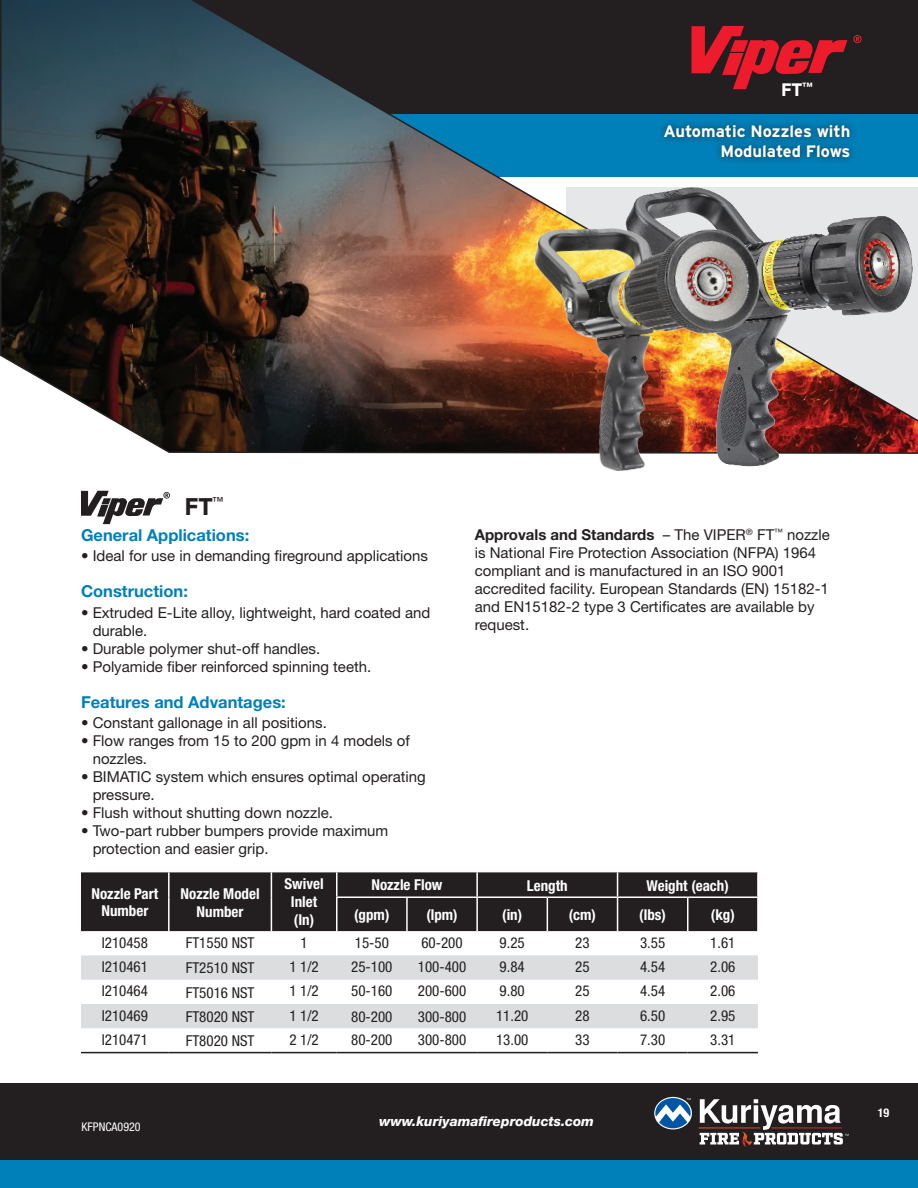
<style>
.page{position:relative;width:918px;height:1188px;background:#fff}
.page>*{position:absolute;margin:0;border:0;box-sizing:border-box;transform-origin:0 0}
.t1{font:900 24px "Avenir";color:#231f20}
.t2{font:900 18px "Avenir";color:#fff}
.t3{font:700 16.5px "Helvetica Neue";color:#0080b9}
.t4{font:700 16.5px/19.8px "Interstate";color:#fff;text-align:right}
.t5{font:15px/18px "Helvetica Neue";color:#231f20}
.t6{font:condensed 15px "Helvetica Neue";color:#231f20}
.t7{font:700 condensed 15px/18px "Helvetica Neue LT Std";color:#fff;text-align:center}
.t8{font:700 condensed 15px/16.5px "Helvetica Neue";color:#fff;text-align:center}
.t9{font:italic 800 13.5px "Helvetica Neue";color:#fff}
.t10{font:condensed 12px "Helvetica Neue";color:#fff}
.t11{font:700 condensed 12px "Helvetica Neue";color:#fff}
.s1{font-weight:700}
</style>
<div class="page">
<div style="left:0;top:1083px;width:918px;height:105px;background:#231f20"></div>
<svg style="left:654px;top:1097px;width:38px;height:32px"></svg>
<svg style="left:655px;top:1098px;width:36px;height:30px"></svg>
<svg style="left:699px;top:1099px;width:150px;height:48px"></svg>
<div style="left:0;top:1160px;width:918px;height:28px;background:#0080b9"></div>
<svg style="left:81px;top:955px;width:677px;height:73px;fill:#dcdddf"></svg>
<div style="left:81px;top:872px;width:676px;height:59px;background:#231f20"></div>
<hr style="left:271px;top:897px;width:1px;height:34px;background:#fff">
<hr style="left:336px;top:898px;width:2px;height:33px;background:#fff">
<hr style="left:406px;top:898px;width:2px;height:33px;background:#fff">
<hr style="left:476px;top:898px;width:2px;height:33px;background:#fff">
<hr style="left:617px;top:898px;width:1px;height:33px;background:#fff">
<hr style="left:687px;top:898px;width:1px;height:33px;background:#fff">
<hr style="left:168px;top:872px;width:2px;height:25px;background:#fff">
<hr style="left:168px;top:897px;width:2px;height:34px;background:#fff">
<hr style="left:547px;top:898px;width:1px;height:33px;background:#fff">
<hr style="left:477px;top:897px;width:70px;height:1px;background:#fff">
<hr style="left:547px;top:897px;width:71px;height:1px;background:#fff">
<hr style="left:618px;top:897px;width:70px;height:1px;background:#fff">
<hr style="left:336px;top:897px;width:71px;height:1px;background:#fff">
<hr style="left:407px;top:897px;width:70px;height:1px;background:#fff">
<hr style="left:688px;top:897px;width:71px;height:1px;background:#fff">
<hr style="left:81px;top:1052px;width:88px;height:1px;background:#231f20">
<hr style="left:169px;top:1052px;width:102px;height:1px;background:#231f20">
<hr style="left:271px;top:1052px;width:66px;height:1px;background:#231f20">
<hr style="left:337px;top:1052px;width:70px;height:1px;background:#231f20">
<hr style="left:407px;top:1052px;width:70px;height:1px;background:#231f20">
<hr style="left:477px;top:1052px;width:70px;height:1px;background:#231f20">
<hr style="left:547px;top:1052px;width:71px;height:1px;background:#231f20">
<hr style="left:618px;top:1052px;width:70px;height:1px;background:#231f20">
<hr style="left:688px;top:1052px;width:70px;height:1px;background:#231f20">
<svg style="left:1px;top:0;width:917px;height:454px;background:#414445"></svg>
<img style="left:614px;top:174px;width:304px;height:280px">
<img style="left:513px;top:209px;width:281px;height:262px">
<svg style="left:0;top:0;width:1px;height:357px"></svg>
<svg style="left:81px;top:491px;width:89px;height:33px"></svg>
<svg style="left:692px;top:26px;width:170px;height:63px;background:#771d24"></svg>
<p class="t2" style="left:781px;top:74px;width:33px">FT<sup>™</sup></p>
<p class="t4" style="left:663px;top:122px;width:189px">Automatic Nozzles with<br>Modulated Flows</p>
<h1 class="t1" style="left:184px;top:486px;width:41px">FT<sup>™</sup></h1>
<p class="t3" style="left:81px;top:525px;width:170px">General Applications:</p>
<p class="t5" style="left:81px;top:547px;width:349px">• Ideal for use in demanding fireground applications</p>
<p class="t3" style="left:81px;top:581px;width:108px">Construction:</p>
<p class="t5" style="left:93px;top:603px;width:339px;text-indent:-12px">• Extruded E-Lite alloy, lightweight, hard coated and durable.</p>
<p class="t5" style="left:81px;top:639px;width:241px">• Durable polymer shut-off handles.</p>
<p class="t5" style="left:81px;top:657px;width:292px">• Polyamide fiber reinforced spinning teeth.</p>
<p class="t3" style="left:81px;top:692px;width:206px">Features and Advantages:</p>
<p class="t5" style="left:81px;top:714px;width:247px">• Constant gallonage in all positions.</p>
<p class="t5" style="left:93px;top:732px;width:319px;text-indent:-12px">• Flow ranges from 15 to 200 gpm in 4 models of nozzles.</p>
<p class="t5" style="left:93px;top:768px;width:335px;text-indent:-12px">• BIMATIC system which ensures optimal operating pressure.</p>
<p class="t5" style="left:81px;top:804px;width:253px">• Flush without shutting down nozzle.</p>
<p class="t5" style="left:93px;top:822px;width:297px;text-indent:-12px">• Two-part rubber bumpers provide maximum protection and easier grip.</p>
<p class="t5" style="left:475px;top:525px;width:357px"><span class="s1">Approvals and Standards</span> – The VIPER<sup>®</sup> FT<sup>™</sup> nozzle is National Fire Protection Association (NFPA) 1964 compliant and is manufactured in an ISO 9001 accredited facility. European Standards (EN) 15182-1 and EN15182-2 type 3 Certificates are available by request.</p>
<p class="t8" style="left:92px;top:886px;width:68px">Nozzle Part<br>Number</p>
<p class="t8" style="left:181px;top:884px;width:81px;line-height:18px">Nozzle Model<br>Number</p>
<p class="t7" style="left:285px;top:875px;width:41px">Swivel<br>Inlet (In)</p>
<p class="t7" style="left:371px;top:876px;width:73px">Nozzle Flow</p>
<p class="t8" style="left:527px;top:877px;width:42px">Length</p>
<p class="t8" style="left:647px;top:877px;width:84px">Weight (each)</p>
<p class="t7" style="left:354px;top:905px;width:37px">(gpm)</p>
<p class="t7" style="left:426px;top:905px;width:33px">(lpm)</p>
<p class="t7" style="left:502px;top:905px;width:21px">(in)</p>
<p class="t7" style="left:569px;top:905px;width:29px">(cm)</p>
<p class="t7" style="left:639px;top:905px;width:28px">(lbs)</p>
<p class="t7" style="left:711px;top:905px;width:25px">(kg)</p>
<p class="t6" style="left:102px;top:934px;width:48px">I210458</p>
<p class="t6" style="left:186px;top:934px;width:70px">FT1550 NST</p>
<p class="t6" style="left:300px;top:934px;width:9px">1</p>
<p class="t6" style="left:355px;top:934px;width:36px">15-50</p>
<p class="t6" style="left:421px;top:934px;width:43px">60-200</p>
<p class="t6" style="left:500px;top:934px;width:27px">9.25</p>
<p class="t6" style="left:575px;top:934px;width:16px">23</p>
<p class="t6" style="left:640px;top:934px;width:27px">3.55</p>
<p class="t6" style="left:710px;top:934px;width:27px">1.61</p>
<p class="t6" style="left:102px;top:958px;width:48px">I210461</p>
<p class="t6" style="left:186px;top:959px;width:70px">FT2510 NST</p>
<p class="t6" style="left:289px;top:958px;width:31px">1 1/2</p>
<p class="t6" style="left:351px;top:958px;width:43px">25-100</p>
<p class="t6" style="left:418px;top:958px;width:50px">100-400</p>
<p class="t6" style="left:500px;top:958px;width:27px">9.84</p>
<p class="t6" style="left:575px;top:958px;width:16px">25</p>
<p class="t6" style="left:640px;top:958px;width:27px">4.54</p>
<p class="t6" style="left:710px;top:958px;width:27px">2.06</p>
<p class="t6" style="left:102px;top:982px;width:48px">I210464</p>
<p class="t6" style="left:186px;top:984px;width:70px">FT5016 NST</p>
<p class="t6" style="left:289px;top:982px;width:31px">1 1/2</p>
<p class="t6" style="left:351px;top:982px;width:43px">50-160</p>
<p class="t6" style="left:418px;top:982px;width:50px">200-600</p>
<p class="t6" style="left:500px;top:982px;width:27px">9.80</p>
<p class="t6" style="left:575px;top:982px;width:16px">25</p>
<p class="t6" style="left:640px;top:982px;width:27px">4.54</p>
<p class="t6" style="left:710px;top:982px;width:27px">2.06</p>
<p class="t6" style="left:102px;top:1007px;width:48px">I210469</p>
<p class="t6" style="left:186px;top:1008px;width:70px">FT8020 NST</p>
<p class="t6" style="left:289px;top:1007px;width:31px">1 1/2</p>
<p class="t6" style="left:351px;top:1008px;width:43px">80-200</p>
<p class="t6" style="left:418px;top:1008px;width:50px">300-800</p>
<p class="t6" style="left:496px;top:1007px;width:34px">11.20</p>
<p class="t6" style="left:575px;top:1007px;width:16px">28</p>
<p class="t6" style="left:640px;top:1007px;width:27px">6.50</p>
<p class="t6" style="left:710px;top:1007px;width:27px">2.95</p>
<p class="t6" style="left:102px;top:1031px;width:48px">I210471</p>
<p class="t6" style="left:186px;top:1032px;width:70px">FT8020 NST</p>
<p class="t6" style="left:289px;top:1031px;width:31px">2 1/2</p>
<p class="t6" style="left:351px;top:1031px;width:43px">80-200</p>
<p class="t6" style="left:418px;top:1031px;width:50px">300-800</p>
<p class="t6" style="left:496px;top:1031px;width:34px">13.00</p>
<p class="t6" style="left:575px;top:1031px;width:16px">33</p>
<p class="t6" style="left:640px;top:1031px;width:27px">7.30</p>
<p class="t6" style="left:710px;top:1031px;width:27px">3.31</p>
<p class="t10" style="left:82px;top:1120px;width:61px">KFPNCA0920</p>
<p class="t9" style="left:379px;top:1113px;width:216px">www.kuriyamafireproducts.com</p>
<p class="t11" style="left:878px;top:1106px;width:13px">19</p>
</div>
